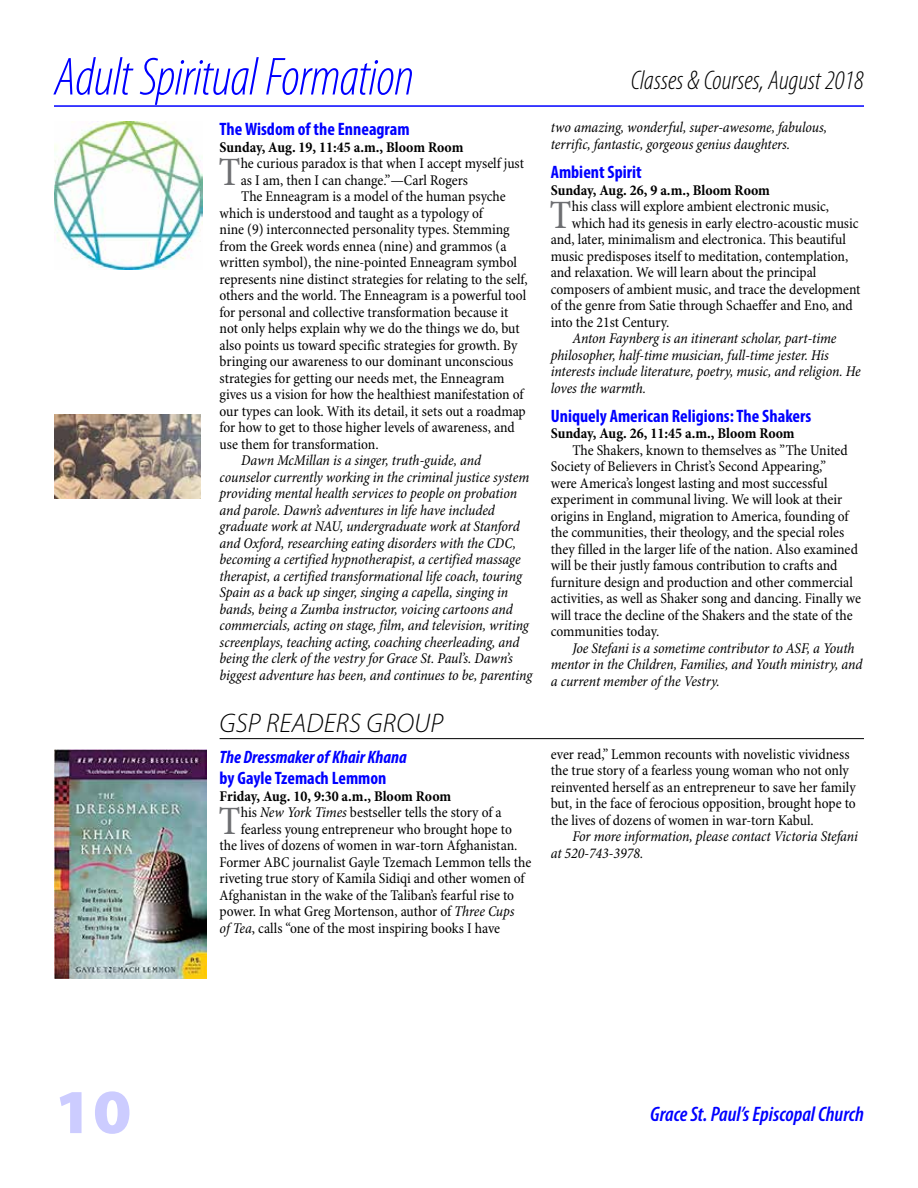
<style>
.page{position:relative;width:918px;height:1188px;background:#fff}
.page>*{position:absolute;margin:0;border:0;box-sizing:border-box;transform-origin:0 0}
.t1{font:900 semi-expanded 63px "Myriad Pro";color:#ccf}
.t2{font:italic 300 condensed 54px "Myriad Pro";letter-spacing:-.015em;color:#00f}
.t3{font:condensed 40.65px "Minion Pro";color:#6d6e71}
.t4{font:italic 300 condensed 27px "Myriad Pro";color:#000}
.t5{font:italic 300 27px "Myriad Pro";letter-spacing:.01em;color:#000}
.t6{font:italic 600 condensed 21px "Myriad Pro";color:#00f}
.t7{font:700 condensed 18px "Myriad Pro";color:#00f}
.t8{font:italic 700 condensed 18px "Myriad Pro";color:#00f}
.t9{font:condensed 15px/16.5px "Minion Pro";letter-spacing:-.005em;color:#000}
.t10{font:italic condensed 15px/16.5px "Minion Pro";letter-spacing:-.005em;color:#000}
.t11{font:700 condensed 15px "Minion Pro";color:#000}
.s1{font-style:italic}
</style>
<div class="page">
<hr style="left:54px;top:105px;width:810px;height:2px;background:#00f">
<hr style="left:220px;top:738px;width:644px;height:1px;background:#000">
<img style="left:54px;top:750px;width:153px;height:228px">
<img style="left:54px;top:122px;width:148px;height:148px">
<img style="left:54px;top:415px;width:147px;height:84px">
<h2 class="t2" style="left:54px;top:48px;width:362px">Adult Spiritual Formation</h2>
<p class="t7" style="left:220px;top:118px;width:192px">The Wisdom of the Enneagram</p>
<p class="t11" style="left:220px;top:136px;width:245px">Sunday, Aug. 19, 11:45 a.m., Bloom Room</p>
<h3 class="t3" style="left:218px;top:147px;width:24px">T</h3>
<p class="t9" style="left:241px;top:156px;width:285px">he curious paradox is that when I accept myself just</p>
<p class="t9" style="left:241px;top:172px;width:229px">as I am, then I can change.”—Carl Rogers</p>
<p class="t9" style="left:241px;top:189px;width:266px">The Enneagram is a model of the human psyche</p>
<p class="t9" style="left:220px;top:205px;width:265px">which is understood and taught as a typology of</p>
<p class="t9" style="left:220px;top:222px;width:292px">nine (9) interconnected personality types. Stemming</p>
<p class="t9" style="left:220px;top:238px;width:288px">from the Greek words ennea (nine) and grammos (a</p>
<p class="t9" style="left:220px;top:255px;width:299px">written symbol), the nine-pointed Enneagram symbol</p>
<p class="t9" style="left:220px;top:271px;width:310px">represents nine distinct strategies for relating to the self,</p>
<p class="t9" style="left:220px;top:288px;width:308px">others and the world. The Enneagram is a powerful tool</p>
<p class="t9" style="left:220px;top:304px;width:290px">for personal and collective transformation because it</p>
<p class="t9" style="left:220px;top:321px;width:302px">not only helps explain why we do the things we do, but</p>
<p class="t9" style="left:220px;top:337px;width:299px">also points us toward specific strategies for growth. By</p>
<p class="t9" style="left:220px;top:354px;width:295px">bringing our awareness to our dominant unconscious</p>
<p class="t9" style="left:220px;top:370px;width:286px">strategies for getting our needs met, the Enneagram</p>
<p class="t9" style="left:220px;top:387px;width:306px">gives us a vision for how the healthiest manifestation of</p>
<p class="t9" style="left:220px;top:403px;width:308px">our types can look. With its detail, it sets out a roadmap</p>
<p class="t9" style="left:220px;top:420px;width:297px">for how to get to those higher levels of awareness, and</p>
<p class="t9" style="left:220px;top:436px;width:161px">use them for transformation.</p>
<p class="t10" style="left:220px;top:453px;width:314px;text-indent:22px">Dawn McMillan is a singer, truth-guide, and counselor currently working in the criminal justice system providing mental health services to people on probation and parole. Dawn’s adventures in life have included graduate work at NAU, undergraduate work at Stanford and Oxford, researching eating disorders with the CDC, becoming a certified hypnotherapist, a certified massage therapist, a certified transformational life coach, touring Spain as a back up singer, singing a capella, singing in bands, being a Zumba instructor, voicing cartoons and commercials, acting on stage, film, and television, writing screenplays, teaching acting, coaching cheerleading, and being the clerk of the vestry for Grace St. Paul’s. Dawn’s biggest adventure has been, and continues to be, parenting</p>
<h3 class="t5" style="left:220px;top:708px;width:225px">GSP READERS GROUP</h3>
<p class="t8" style="left:220px;top:746px;width:189px">The Dressmaker of Khair Khana</p>
<p class="t7" style="left:220px;top:767px;width:168px">by Gayle Tzemach Lemmon</p>
<p class="t11" style="left:220px;top:786px;width:233px">Friday, Aug. 10, 9:30 a.m., Bloom Room</p>
<h3 class="t3" style="left:218px;top:797px;width:24px">T</h3>
<p class="t9" style="left:241px;top:805px;width:263px">his <span class="s1">New York Times</span> bestseller tells the story of a</p>
<p class="t9" style="left:241px;top:821px;width:273px">fearless young entrepreneur who brought hope to</p>
<p class="t9" style="left:220px;top:838px;width:299px">the lives of dozens of women in war-torn Afghanistan.</p>
<p class="t9" style="left:220px;top:854px;width:313px">Former ABC journalist Gayle Tzemach Lemmon tells the</p>
<p class="t9" style="left:220px;top:871px;width:307px">riveting true story of Kamila Sidiqi and other women of</p>
<p class="t9" style="left:220px;top:887px;width:296px">Afghanistan in the wake of the Taliban’s fearful rise to</p>
<p class="t9" style="left:220px;top:904px;width:296px">power. In what Greg Mortenson, author of <span class="s1">Three Cups</span></p>
<p class="t9" style="left:220px;top:920px;width:282px"><span class="s1">of Tea</span>, calls “one of the most inspiring books I have</p>
<h3 class="t4" style="left:631px;top:66px;width:234px">Classes &amp; Courses, August 2018</h3>
<p class="t10" style="left:551px;top:120px;width:278px">two amazing, wonderful, super-awesome, fabulous, terrific, fantastic, gorgeous genius daughters.</p>
<p class="t7" style="left:551px;top:161px;width:92px">Ambient Spirit</p>
<p class="t11" style="left:551px;top:179px;width:221px">Sunday, Aug. 26, 9 a.m., Bloom Room</p>
<h3 class="t3" style="left:550px;top:190px;width:24px">T</h3>
<p class="t9" style="left:572px;top:199px;width:259px">his class will explore ambient electronic music,</p>
<p class="t9" style="left:572px;top:215px;width:288px">which had its genesis in early electro-acoustic music</p>
<p class="t9" style="left:551px;top:232px;width:297px">and, later, minimalism and electronica. This beautiful</p>
<p class="t9" style="left:551px;top:248px;width:299px">music predisposes itself to meditation, contemplation,</p>
<p class="t9" style="left:551px;top:265px;width:267px">and relaxation. We will learn about the principal</p>
<p class="t9" style="left:551px;top:281px;width:311px">composers of ambient music, and trace the development</p>
<p class="t9" style="left:551px;top:298px;width:304px">of the genre from Satie through Schaeffer and Eno, and</p>
<p class="t9" style="left:551px;top:314px;width:120px">into the 21st Century.</p>
<p class="t10" style="left:551px;top:331px;width:311px;text-indent:22px">Anton Faynberg is an itinerant scholar, part-time philosopher, half-time musician, full-time jester. His interests include literature, poetry, music, and religion. He loves the warmth.</p>
<p class="t7" style="left:551px;top:404px;width:262px">Uniquely American Religions: The Shakers</p>
<p class="t11" style="left:551px;top:423px;width:245px">Sunday, Aug. 26, 11:45 a.m., Bloom Room</p>
<p class="t9" style="left:551px;top:442px;width:312px;text-indent:22px">The Shakers, known to themselves as ”The United Society of Believers in Christ’s Second Appearing,”<br>were America’s longest lasting and most successful experiment in communal living. We will look at their origins in England, migration to America, founding of the communities, their theology, and the special roles they filled in the larger life of the nation. Also examined will be their justly famous contribution to crafts and furniture design and production and other commercial activities, as well as Shaker song and dancing. Finally we will trace the decline of the Shakers and the state of the communities today.</p>
<p class="t10" style="left:551px;top:640px;width:313px;text-indent:22px">Joe Stefani is a sometime contributor to ASF, a Youth mentor in the Children, Families, and Youth ministry, and a current member of the Vestry.</p>
<p class="t9" style="left:551px;top:746px;width:307px">ever read,” Lemmon recounts with novelistic vividness the true story of a fearless young woman who not only reinvented herself as an entrepreneur to save her family but, in the face of ferocious opposition, brought hope to the lives of dozens of women in war-torn Kabul.</p>
<p class="t10" style="left:551px;top:829px;width:309px;text-indent:22px">For more information, please contact Victoria Stefani at 520-743-3978.</p>
<h1 class="t1" style="left:54px;top:1076px;width:79px">10</h1>
<h3 class="t6" style="left:650px;top:1102px;width:215px">Grace St. Paul’s Episcopal Church</h3>
</div>
